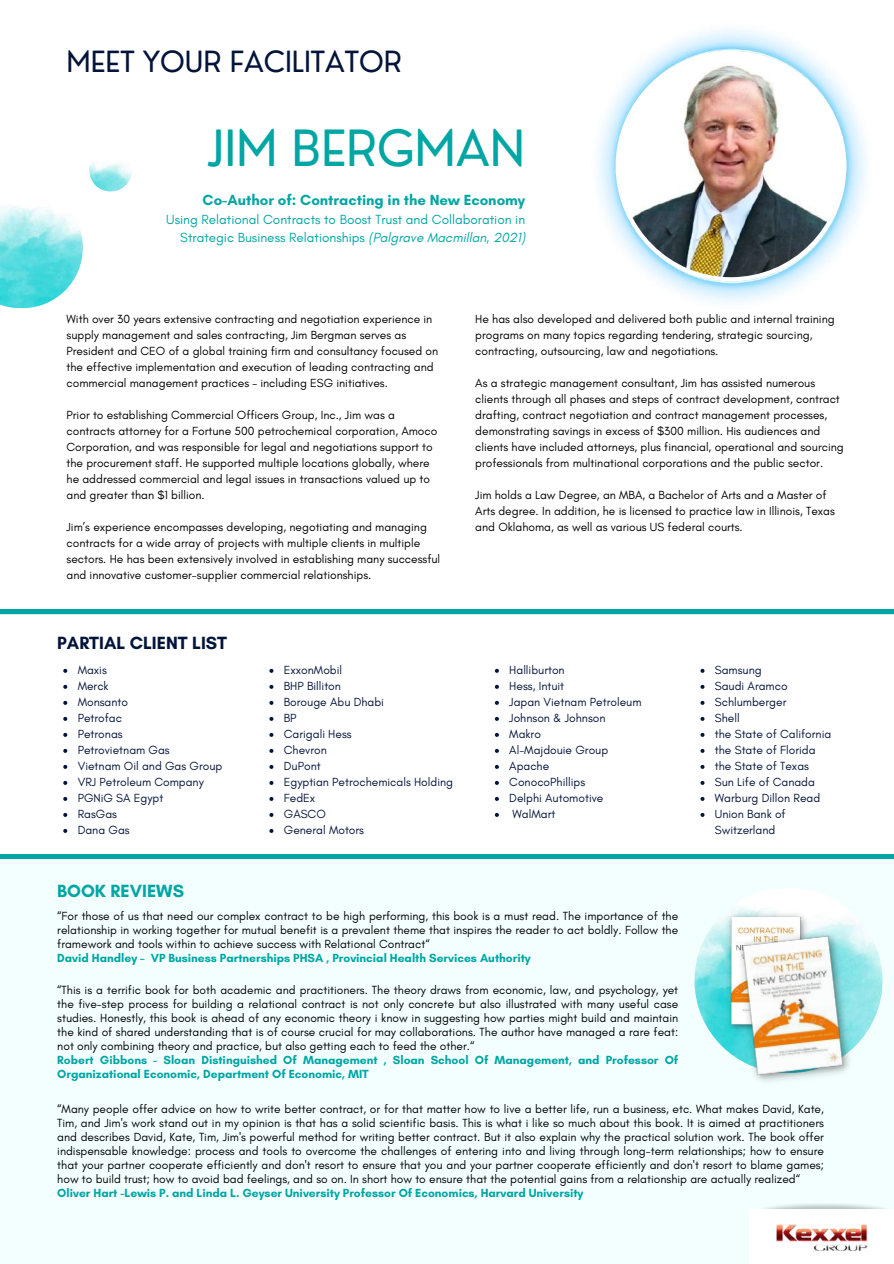
<style>
.page{position:relative;width:894px;height:1264px;background:#fff}
.page>*{position:absolute;margin:0;border:0;box-sizing:border-box;transform-origin:0 0}
.t1{font:48.6px "Nourd";color:#00a6a3}
.t2{font:28.5px "Nourd";color:#03143a}
.t3{font:700 18px "Glacial Indifference";color:#03143a}
.t4{font:700 18px "Glacial Indifference";color:#00a6a3}
.t5{font:700 15px "Glacial Indifference";color:#00a6a3}
.t6{font:13.5px/18px "Glacial Indifference";color:#00a6a3;text-align:right}
.t7{font:12px/16px "Glacial Indifference";color:#000}
.t8{font:12px/16px "Glacial Indifference";color:#03143a}
.t9{font:700 12px/14px "Glacial Indifference";color:#00a6a3}
.s1{font-style:italic}
</style>
<div class="page">
<div style="left:0;top:858px;width:893px;height:405px;background:#f3ffff"></div>
<img style="left:694px;top:888px;width:188px;height:184px;border-radius:92px">
<img style="left:0;top:206px;width:82px;height:102px">
<svg style="left:0;top:609px;width:893px;height:249px"></svg>
<img style="left:89px;top:150px;width:43px;height:41px;border-radius:21px">
<img style="left:722px;top:908px;width:89px;height:128px">
<img style="left:730px;top:924px;width:129px;height:158px">
<div style="left:749px;top:1209px;width:144px;height:54px;background:#fff"></div>
<img style="left:776px;top:1224px;width:92px;height:26px">
<img style="left:597px;top:29px;width:270px;height:274px">
<svg style="left:63px;top:669px;width:4px;height:4px"></svg>
<svg style="left:63px;top:685px;width:4px;height:4px"></svg>
<svg style="left:63px;top:701px;width:4px;height:4px"></svg>
<svg style="left:63px;top:717px;width:4px;height:4px"></svg>
<svg style="left:63px;top:733px;width:4px;height:4px"></svg>
<svg style="left:63px;top:749px;width:4px;height:4px"></svg>
<svg style="left:63px;top:765px;width:4px;height:4px"></svg>
<svg style="left:63px;top:781px;width:4px;height:4px"></svg>
<svg style="left:63px;top:797px;width:4px;height:4px"></svg>
<svg style="left:63px;top:813px;width:4px;height:4px"></svg>
<svg style="left:63px;top:829px;width:4px;height:4px"></svg>
<svg style="left:269px;top:669px;width:4px;height:4px"></svg>
<svg style="left:269px;top:685px;width:4px;height:4px"></svg>
<svg style="left:269px;top:701px;width:4px;height:4px"></svg>
<svg style="left:269px;top:717px;width:4px;height:4px"></svg>
<svg style="left:269px;top:733px;width:4px;height:4px"></svg>
<svg style="left:269px;top:749px;width:4px;height:4px"></svg>
<svg style="left:269px;top:765px;width:4px;height:4px"></svg>
<svg style="left:269px;top:781px;width:4px;height:4px"></svg>
<svg style="left:269px;top:797px;width:4px;height:4px"></svg>
<svg style="left:269px;top:813px;width:4px;height:4px"></svg>
<svg style="left:269px;top:829px;width:4px;height:4px"></svg>
<svg style="left:494px;top:669px;width:4px;height:4px"></svg>
<svg style="left:494px;top:685px;width:4px;height:4px"></svg>
<svg style="left:494px;top:701px;width:4px;height:4px"></svg>
<svg style="left:494px;top:717px;width:4px;height:4px"></svg>
<svg style="left:494px;top:733px;width:4px;height:4px"></svg>
<svg style="left:494px;top:749px;width:4px;height:4px"></svg>
<svg style="left:494px;top:765px;width:4px;height:4px"></svg>
<svg style="left:494px;top:781px;width:4px;height:4px"></svg>
<svg style="left:494px;top:797px;width:4px;height:4px"></svg>
<svg style="left:494px;top:813px;width:4px;height:4px"></svg>
<svg style="left:700px;top:669px;width:4px;height:4px"></svg>
<svg style="left:700px;top:685px;width:4px;height:4px"></svg>
<svg style="left:700px;top:701px;width:4px;height:4px"></svg>
<svg style="left:700px;top:717px;width:4px;height:4px"></svg>
<svg style="left:700px;top:733px;width:4px;height:4px"></svg>
<svg style="left:700px;top:749px;width:4px;height:4px"></svg>
<svg style="left:700px;top:765px;width:4px;height:4px"></svg>
<svg style="left:700px;top:781px;width:4px;height:4px"></svg>
<svg style="left:700px;top:797px;width:4px;height:4px"></svg>
<svg style="left:700px;top:813px;width:4px;height:4px"></svg>
<img style="left:615px;top:51px;width:231px;height:230px">
<h2 class="t2" style="left:67px;top:43px;width:337px">MEET YOUR FACILITATOR</h2>
<h1 class="t1" style="left:207px;top:117px;width:319px">JIM BERGMAN</h1>
<p class="t5" style="left:202px;top:190px;width:324px">Co-Author of: Contracting in the New Economy</p>
<p class="t6" style="left:166px;top:210px;width:360px">Using Relational Contracts to Boost Trust and Collaboration in<br>Strategic Business Relationships <span class="s1">(Palgrave Macmillan, 2021)</span></p>
<p class="t7" style="left:67px;top:310px;width:373px">With over 30 years extensive contracting and negotiation experience in supply management and sales contracting, Jim Bergman serves as President and CEO of a global training firm and consultancy focused on the effective implementation and execution of leading contracting and commercial management practices – including ESG initiatives.</p>
<p class="t7" style="left:67px;top:406px;width:372px">Prior to establishing Commercial Officers Group, Inc., Jim was a contracts attorney for a Fortune 500 petrochemical corporation, Amoco Corporation, and was responsible for legal and negotiations support to the procurement staff. He supported multiple locations globally, where he addressed commercial and legal issues in transactions valued up to and greater than $1 billion.</p>
<p class="t7" style="left:67px;top:518px;width:375px">Jim’s experience encompasses developing, negotiating and managing contracts for a wide array of projects with multiple clients in multiple sectors. He has been extensively involved in establishing many successful and innovative customer-supplier commercial relationships.</p>
<h3 class="t3" style="left:57px;top:631px;width:171px">PARTIAL CLIENT LIST</h3>
<p class="t7" style="left:475px;top:311px;width:361px">He has also developed and delivered both public and internal training programs on many topics regarding tendering, strategic sourcing, contracting, outsourcing, law and negotiations.</p>
<p class="t7" style="left:475px;top:375px;width:370px">As a strategic management consultant, Jim has assisted numerous clients through all phases and steps of contract development, contract drafting, contract negotiation and contract management processes, demonstrating savings in excess of $300 million. His audiences and clients have included attorneys, plus financial, operational and sourcing professionals from multinational corporations and the public sector.</p>
<p class="t7" style="left:475px;top:487px;width:361px">Jim holds a Law Degree, an MBA, a Bachelor of Arts and a Master of<br>Arts degree. In addition, he is licensed to practice law in Illinois, Texas and Oklahoma, as well as various US federal courts.</p>
<p class="t8" style="left:78px;top:661px;width:146px">Maxis<br>Merck<br>Monsanto<br>Petrofac<br>Petronas<br>Petrovietnam Gas<br>Vietnam Oil and Gas Group<br>VRJ Petroleum Company<br>PGNiG SA Egypt<br>RasGas<br>Dana Gas</p>
<p class="t8" style="left:284px;top:661px;width:171px">ExxonMobil<br>BHP Billiton<br>Borouge Abu Dhabi<br>BP<br>Carigali Hess<br>Chevron<br>DuPont<br>Egyptian Petrochemicals Holding<br>FedEx<br>GASCO<br>General Motors</p>
<p class="t8" style="left:509px;top:661px;width:134px">Halliburton<br>Hess, Intuit<br>Japan Vietnam Petroleum<br>Johnson &amp; Johnson<br>Makro<br>Al-Majdouie Group<br>Apache<br>ConocoPhillips<br>Delphi Automotive<br>WalMart</p>
<p class="t8" style="left:714px;top:661px;width:118px">Samsung<br>Saudi Aramco<br>Schlumberger<br>Shell<br>the State of California the State of Florida the State of Texas<br>Sun Life of Canada<br>Warburg Dillon Read<br>Union Bank of<br>Switzerland</p>
<h3 class="t4" style="left:57px;top:879px;width:128px">BOOK REVIEWS</h3>
<p class="t7" style="left:57px;top:908px;width:622px;line-height:14px;text-align:justify">“For those of us that need our complex contract to be high performing, this book is a must read. The importance of the relationship in working together for mutual benefit is a prevalent theme that inspires the reader to act boldly. Follow the framework and tools within to achieve success with Relational Contract“</p>
<p class="t9" style="left:57px;top:950px;width:475px">David Handley – VP Business Partnerships PHSA , Provincial Health Services Authority</p>
<p class="t7" style="left:57px;top:982px;width:622px;line-height:14px;text-align:justify">“This is a terrific book for both academic and practitioners. The theory draws from economic, law, and psychology, yet the five-step process for building a relational contract is not only concrete but also illustrated with many useful case studies. Honestly, this book is ahead of any economic theory i know in suggesting how parties might build and maintain the kind of shared understanding that is of course crucial for may collaborations. The author have managed a rare feat: not only combining theory and practice, but also getting each to feed the other.“</p>
<p class="t9" style="left:57px;top:1052px;width:622px">Robert Gibbons - Sloan Distinguished Of Management , Sloan School Of Management, and Professor Of<br>Organizational Economic, Department Of Economic, MIT</p>
<p class="t7" style="left:57px;top:1102px;width:768px;line-height:14px;text-align:justify">“Many people offer advice on how to write better contract, or for that matter how to live a better life, run a business, etc. What makes David, Kate, Tim, and Jim's work stand out in my opinion is that has a solid scientific basis. This is what i like so much about this book. It is aimed at practitioners and describes David, Kate, Tim, Jim's powerful method for writing better contract. But it also explain why the practical solution work. The book offer indispensable knowledge: process and tools to overcome the challenges of entering into and living through long-term relationships; how to ensure that your partner cooperate efficiently and don't resort to ensure that you and your partner cooperate efficiently and don't resort to blame games; how to build trust; how to avoid bad feelings, and so on. In short how to ensure that the potential gains from a relationship are actually realized“</p>
<p class="t9" style="left:57px;top:1186px;width:527px">Oliver Hart -Lewis P. and Linda L. Geyser University Professor Of Economics, Harvard University</p>
</div>
